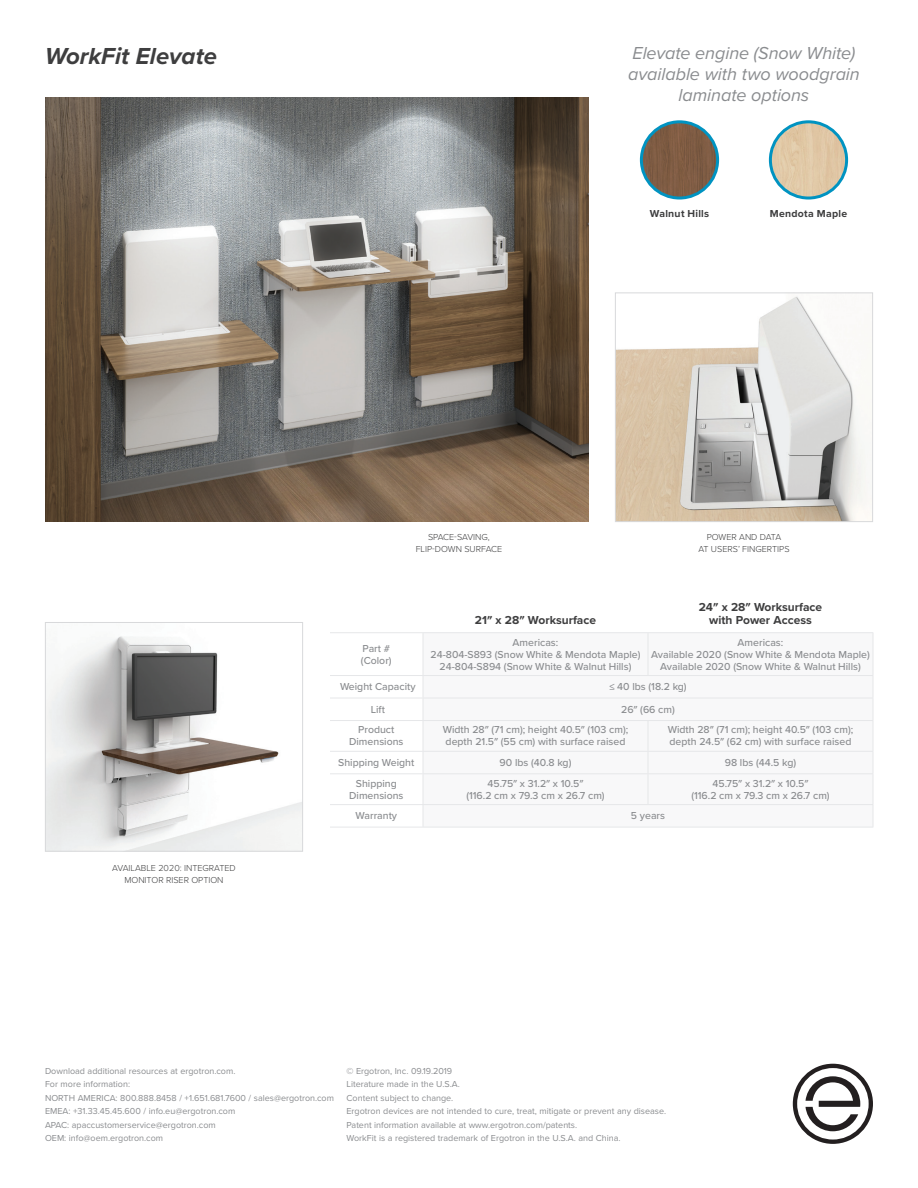
<style>
.page{position:relative;width:918px;height:1188px;background:#fff}
.page>*{position:absolute;margin:0;border:0;box-sizing:border-box;transform-origin:0 0}
.t1{font:italic 700 24px "Proxima Nova";color:#3e3e3f}
.t2{font:italic 18px/21px "Proxima Nova";letter-spacing:-.005em;color:#8a8c8f;text-align:center}
.t3{font:700 12px/13.5px "Proxima Nova";color:#3e3e3f;text-align:center}
.t4{font:500 10.5px/12px "Proxima Nova";color:#8a8c8f;text-align:center}
.t5{font:700 10.5px "Proxima Nova";letter-spacing:.025em;color:#3e3e3f}
.t6{font:9px/13.5px "Proxima Nova";color:#8a8c8f}
.t7{font:300 9px/12px "Proxima Nova";color:#3e3e3f;text-align:center}
</style>
<div class="page">
<svg style="left:793px;top:1064px;width:80px;height:80px"></svg>
<img style="left:47px;top:636px;width:254px;height:214px">
<div style="left:45px;top:622px;width:258px;height:230px;border:1px solid #d8d9db"></div>
<svg style="left:424px;top:633px;width:449px;height:194px"></svg>
<hr style="left:648px;top:721px;width:1px;height:30px;background:#e6e7e9">
<hr style="left:873px;top:721px;width:1px;height:30px;background:#e6e7e9">
<svg style="left:648px;top:752px;width:1px;height:21px"></svg>
<svg style="left:873px;top:752px;width:1px;height:21px"></svg>
<hr style="left:423px;top:632px;width:225px;height:1px;background:#e6e7e9">
<hr style="left:423px;top:633px;width:1px;height:42px;background:#e6e7e9">
<hr style="left:648px;top:632px;width:225px;height:1px;background:#e6e7e9">
<hr style="left:873px;top:633px;width:1px;height:42px;background:#e6e7e9">
<hr style="left:423px;top:675px;width:225px;height:1px;background:#e6e7e9">
<hr style="left:648px;top:675px;width:225px;height:1px;background:#e6e7e9">
<svg style="left:873px;top:676px;width:1px;height:44px"></svg>
<hr style="left:423px;top:698px;width:225px;height:1px;background:#e6e7e9">
<hr style="left:648px;top:698px;width:225px;height:1px;background:#e6e7e9">
<hr style="left:423px;top:720px;width:225px;height:1px;background:#e6e7e9">
<hr style="left:648px;top:720px;width:225px;height:1px;background:#e6e7e9">
<hr style="left:423px;top:751px;width:225px;height:1px;background:#e6e7e9">
<hr style="left:648px;top:751px;width:225px;height:1px;background:#e6e7e9">
<hr style="left:423px;top:773px;width:225px;height:1px;background:#e6e7e9">
<hr style="left:648px;top:773px;width:225px;height:1px;background:#e6e7e9">
<hr style="left:648px;top:774px;width:1px;height:30px;background:#e6e7e9">
<hr style="left:873px;top:774px;width:1px;height:30px;background:#e6e7e9">
<hr style="left:423px;top:804px;width:225px;height:1px;background:#e6e7e9">
<hr style="left:648px;top:804px;width:225px;height:1px;background:#e6e7e9">
<svg style="left:873px;top:805px;width:1px;height:22px"></svg>
<hr style="left:423px;top:827px;width:225px;height:1px;background:#e6e7e9">
<hr style="left:648px;top:827px;width:225px;height:1px;background:#e6e7e9">
<hr style="left:648px;top:633px;width:1px;height:42px;background:#e6e7e9">
<hr style="left:330px;top:675px;width:93px;height:1px;background:#e6e7e9">
<hr style="left:330px;top:698px;width:93px;height:1px;background:#e6e7e9">
<svg style="left:423px;top:676px;width:1px;height:44px"></svg>
<hr style="left:330px;top:720px;width:93px;height:1px;background:#e6e7e9">
<hr style="left:423px;top:721px;width:1px;height:30px;background:#e6e7e9">
<hr style="left:330px;top:751px;width:93px;height:1px;background:#e6e7e9">
<svg style="left:423px;top:752px;width:1px;height:21px"></svg>
<hr style="left:330px;top:773px;width:93px;height:1px;background:#e6e7e9">
<hr style="left:423px;top:774px;width:1px;height:30px;background:#e6e7e9">
<hr style="left:330px;top:804px;width:93px;height:1px;background:#e6e7e9">
<svg style="left:423px;top:805px;width:1px;height:22px"></svg>
<hr style="left:330px;top:827px;width:93px;height:1px;background:#e6e7e9">
<hr style="left:330px;top:632px;width:93px;height:1px;background:#e6e7e9">
<img style="left:641px;top:122px;width:77px;height:76px;border-radius:38px">
<div style="left:640px;top:120px;width:79px;height:80px;border:3px solid #0093c1;border-radius:50%"></div>
<img style="left:770px;top:122px;width:77px;height:76px;border-radius:38px">
<div style="left:769px;top:120px;width:79px;height:80px;border:3px solid #0093c1;border-radius:50%"></div>
<img style="left:617px;top:296px;width:254px;height:224px">
<div style="left:615px;top:292px;width:258px;height:230px;border:1px solid #d8d9db"></div>
<img style="left:45px;top:97px;width:543px;height:425px">
<h1 class="t1" style="left:45px;top:38px;width:174px">WorkFit Elevate</h1>
<h2 class="t2" style="left:628px;top:42px;width:233px">Elevate engine (Snow White) available with two woodgrain laminate options</h2>
<p class="t5" style="left:650px;top:208px;width:61px">Walnut Hills</p>
<p class="t5" style="left:770px;top:208px;width:79px">Mendota Maple</p>
<p class="t7" style="left:112px;top:862px;width:125px">AVAILABLE 2020: INTEGRATED<br>MONITOR RISER OPTION</p>
<p class="t7" style="left:416px;top:531px;width:88px">SPACE-SAVING,<br>FLIP-DOWN SURFACE</p>
<p class="t3" style="left:475px;top:614px;width:123px">21″ x 28″ Worksurface</p>
<p class="t7" style="left:698px;top:531px;width:93px">POWER AND DATA<br>AT USERS’ FINGERTIPS</p>
<p class="t3" style="left:699px;top:601px;width:125px">24″ x 28″ Worksurface with Power Access</p>
<p class="t4" style="left:361px;top:642px;width:32px;text-align:left">Part # (Color)</p>
<p class="t4" style="left:431px;top:636px;width:211px">Americas:<br>24-804-S893 (Snow White &amp; Mendota Maple)<br>24-804-S894 (Snow White &amp; Walnut Hills)</p>
<p class="t4" style="left:651px;top:636px;width:220px">Americas:<br>Available 2020 (Snow White &amp; Mendota Maple)<br>Available 2020 (Snow White &amp; Walnut Hills)</p>
<p class="t4" style="left:340px;top:680px;width:77px">Weight Capacity</p>
<p class="t4" style="left:609px;top:680px;width:79px">≤ 40 lbs (18.2 kg)</p>
<p class="t4" style="left:371px;top:703px;width:16px">Lift</p>
<p class="t4" style="left:621px;top:703px;width:55px">26″ (66 cm)</p>
<p class="t4" style="left:349px;top:723px;width:56px">Product<br>Dimensions</p>
<p class="t4" style="left:443px;top:723px;width:187px;text-align:left">Width 28″ (71 cm); height 40.5″ (103 cm); depth 21.5″ (55 cm) with surface raised</p>
<p class="t4" style="left:668px;top:723px;width:187px;text-align:left">Width 28″ (71 cm); height 40.5″ (103 cm); depth 24.5″ (62 cm) with surface raised</p>
<p class="t4" style="left:338px;top:756px;width:78px">Shipping Weight</p>
<p class="t4" style="left:500px;top:756px;width:73px">90 lbs (40.8 kg)</p>
<p class="t4" style="left:725px;top:756px;width:73px">98 lbs (44.5 kg)</p>
<p class="t4" style="left:349px;top:777px;width:56px">Shipping<br>Dimensions</p>
<p class="t4" style="left:466px;top:777px;width:140px">45.75″ x 31.2″ x 10.5″<br>(116.2 cm x 79.3 cm x 26.7 cm)</p>
<p class="t4" style="left:691px;top:777px;width:140px">45.75″ x 31.2″ x 10.5″<br>(116.2 cm x 79.3 cm x 26.7 cm)</p>
<p class="t4" style="left:356px;top:809px;width:43px">Warranty</p>
<p class="t4" style="left:631px;top:809px;width:36px">5 years</p>
<p class="t6" style="left:45px;top:1064px;width:291px">Download additional resources at ergotron.com.<br>For more information:<br>NORTH AMERICA: 800.888.8458 / +1.651.681.7600 / sales@ergotron.com EMEA: +31.33.45.45.600 / info.eu@ergotron.com<br>APAC: apaccustomerservice@ergotron.com<br>OEM: info@oem.ergotron.com</p>
<p class="t6" style="left:346px;top:1064px;width:321px">© Ergotron, Inc. 09.19.2019<br>Literature made in the U.S.A.<br>Content subject to change.<br>Ergotron devices are not intended to cure, treat, mitigate or prevent any disease.<br>Patent information available at www.ergotron.com/patents.<br>WorkFit is a registered trademark of Ergotron in the U.S.A. and China.</p>
</div>
